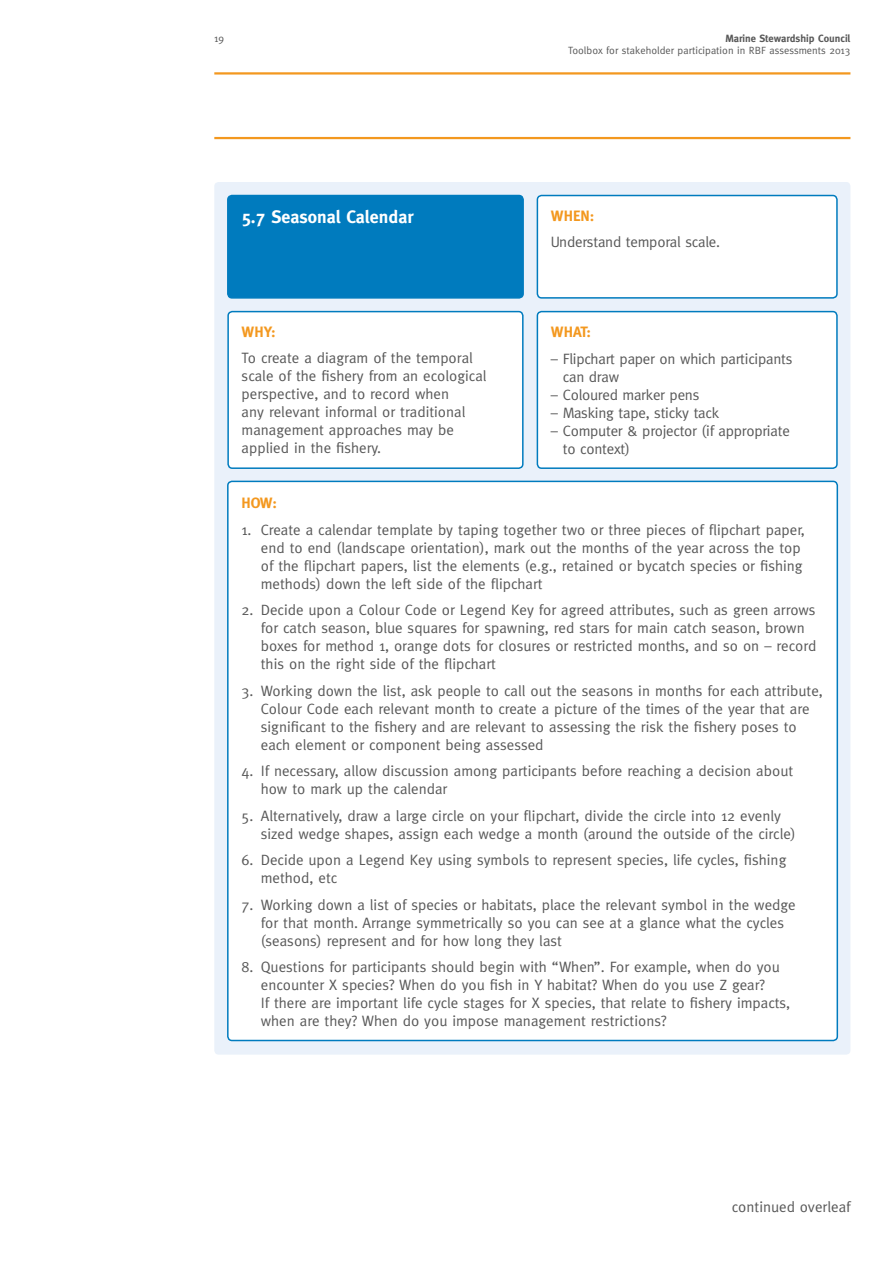
<style>
.page{position:relative;width:893px;height:1263px;background:#fff}
.page>*{position:absolute;margin:0;border:0;box-sizing:border-box;transform-origin:0 0}
.t1{font:700 18px "Meta";color:#fff}
.t2{font:15px/18px "Meta";color:#585858}
.t3{font:700 15px "Meta";color:#f3981f}
.t4{font:10.5px "Meta";color:#585858}
.t5{font:700 10.5px "Meta";color:#585858}
</style>
<div class="page">
<hr style="left:214px;top:72px;width:636px;height:3px;background:#f3981f">
<hr style="left:214px;top:137px;width:636px;height:2px;background:#f3981f">
<div style="left:214px;top:182px;width:636px;height:872px;background:#eaf1fa;border-radius:4px"></div>
<div style="left:228px;top:195px;width:295px;height:103px;background:#007bbe;border-radius:4px"></div>
<div style="left:227px;top:195px;width:297px;height:104px;border:2px solid #007bbe;border-radius:4px"></div>
<div style="left:537px;top:312px;width:300px;height:156px;background:#fff;border-radius:4px"></div>
<div style="left:537px;top:311px;width:301px;height:158px;border:2px solid #007bbe;border-radius:4px"></div>
<div style="left:228px;top:312px;width:295px;height:156px;background:#fff;border-radius:4px"></div>
<div style="left:227px;top:311px;width:297px;height:158px;border:2px solid #007bbe;border-radius:4px"></div>
<div style="left:537px;top:195px;width:300px;height:103px;background:#fff;border-radius:4px"></div>
<div style="left:537px;top:195px;width:301px;height:104px;border:2px solid #007bbe;border-radius:4px"></div>
<div style="left:228px;top:481px;width:609px;height:559px;background:#fff;border-radius:4px"></div>
<div style="left:227px;top:481px;width:611px;height:560px;border:2px solid #007bbe;border-radius:4px"></div>
<p class="t4" style="left:214px;top:33px;width:11px">19</p>
<p class="t5" style="left:725px;top:32px;width:126px">Marine Stewardship Council</p>
<p class="t4" style="left:568px;top:44px;width:284px">Toolbox for stakeholder participation in RBF assessments 2013</p>
<p class="t1" style="left:241px;top:206px;width:174px">5.7 Seasonal Calendar</p>
<p class="t3" style="left:242px;top:323px;width:35px">WHY:</p>
<p class="t2" style="left:242px;top:349px;width:246px">To create a diagram of the temporal scale of the fishery from an ecological perspective, and to record when<br>any relevant informal or traditional management approaches may be applied in the fishery.</p>
<p class="t3" style="left:551px;top:207px;width:45px">WHEN:</p>
<p class="t2" style="left:551px;top:233px;width:171px">Understand temporal scale.</p>
<p class="t3" style="left:551px;top:323px;width:42px">WHAT:</p>
<p class="t2" style="left:563px;top:349px;width:231px;text-indent:-12px">– Flipchart paper on which participants can draw</p>
<p class="t2" style="left:551px;top:385px;width:150px">– Coloured marker pens</p>
<p class="t2" style="left:551px;top:403px;width:170px">– Masking tape, sticky tack</p>
<p class="t2" style="left:563px;top:421px;width:228px;text-indent:-12px">– Computer &amp; projector (if appropriate to context)</p>
<p class="t3" style="left:241px;top:494px;width:37px">HOW:</p>
<p class="t2" style="left:261px;top:520px;width:546px;text-indent:-20px">1. Create a calendar template by taping together two or three pieces of flipchart paper, end to end (landscape orientation), mark out the months of the year across the top of the flipchart papers, list the elements (e.g., retained or bycatch species or fishing methods) down the left side of the flipchart</p>
<p class="t2" style="left:261px;top:601px;width:557px;text-indent:-20px">2. Decide upon a Colour Code or Legend Key for agreed attributes, such as green arrows for catch season, blue squares for spawning, red stars for main catch season, brown boxes for method 1, orange dots for closures or restricted months, and so on – record this on the right side of the flipchart</p>
<p class="t2" style="left:261px;top:681px;width:563px;text-indent:-20px">3. Working down the list, ask people to call out the seasons in months for each attribute, Colour Code each relevant month to create a picture of the times of the year that are significant to the fishery and are relevant to assessing the risk the fishery poses to each element or component being assessed</p>
<p class="t2" style="left:261px;top:762px;width:534px;text-indent:-20px">4. If necessary, allow discussion among participants before reaching a decision about how to mark up the calendar</p>
<p class="t2" style="left:261px;top:806px;width:536px;text-indent:-20px">5. Alternatively, draw a large circle on your flipchart, divide the circle into 12 evenly sized wedge shapes, assign each wedge a month (around the outside of the circle)</p>
<p class="t2" style="left:261px;top:851px;width:527px;text-indent:-20px">6. Decide upon a Legend Key using symbols to represent species, life cycles, fishing method, etc</p>
<p class="t2" style="left:261px;top:895px;width:536px;text-indent:-20px">7. Working down a list of species or habitats, place the relevant symbol in the wedge for that month. Arrange symmetrically so you can see at a glance what the cycles (seasons) represent and for how long they last</p>
<p class="t2" style="left:261px;top:958px;width:531px;text-indent:-20px">8. Questions for participants should begin with “When”. For example, when do you encounter X species? When do you fish in Y habitat? When do you use Z gear?<br>If there are important life cycle stages for X species, that relate to fishery impacts, when are they? When do you impose management restrictions?</p>
<p class="t2" style="left:732px;top:1197px;width:120px">continued overleaf</p>
</div>
